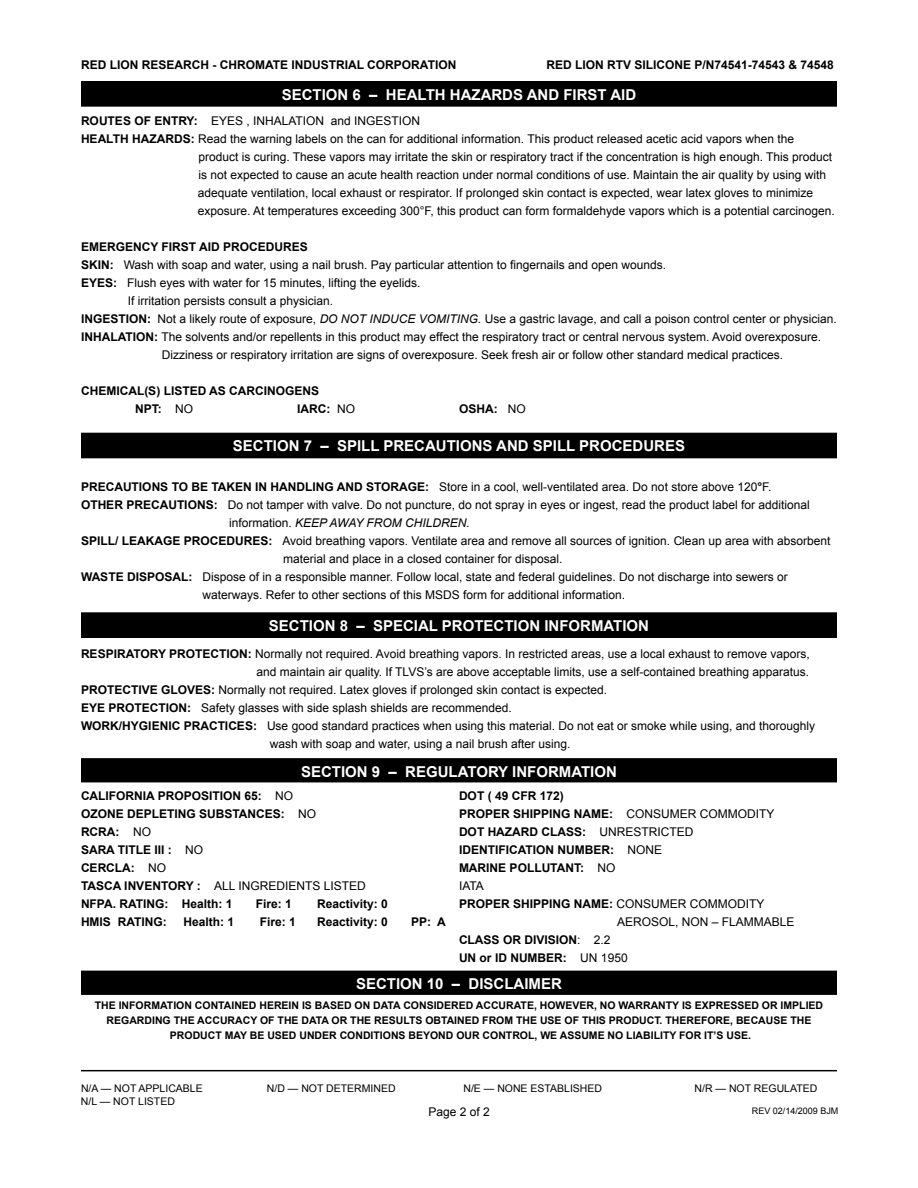
<style>
.page{position:relative;width:918px;height:1188px;background:#fff}
.page>*{position:absolute;margin:0;border:0;box-sizing:border-box;transform-origin:0 0}
.t1{font:700 15px "Arial";color:#fff}
.t2{font:12px "Arial";color:#000}
.t3{font:700 12px/18px "Arial";color:#000}
.t4{font:italic 12px "Arial";color:#000}
.t5{font:700 10.5px/15px "Arial";color:#000;text-align:center}
.t6{font:10.5px "Arial";color:#000}
.t7{font:9px "Arial";color:#000}
.s1{font-weight:700}
.s2{font-style:italic}
.s3{font-weight:400}
.s4{font-style:normal}
</style>
<div class="page">
<hr style="left:81px;top:1070px;width:756px;height:1px;background:#000">
<div style="left:82px;top:971px;width:754px;height:23px;background:#000"></div>
<div style="left:81px;top:971px;width:756px;height:24px;border:2px solid #000"></div>
<div style="left:82px;top:759px;width:754px;height:23px;background:#000"></div>
<div style="left:81px;top:758px;width:756px;height:24px;border:2px solid #000"></div>
<div style="left:82px;top:433px;width:754px;height:25px;background:#000"></div>
<div style="left:82px;top:613px;width:754px;height:24px;background:#000"></div>
<div style="left:81px;top:612px;width:756px;height:26px;border:2px solid #000"></div>
<div style="left:82px;top:82px;width:754px;height:24px;background:#000"></div>
<div style="left:81px;top:81px;width:756px;height:26px;border:2px solid #000"></div>
<p class="t3" style="left:81px;top:57px;width:377px">RED LION RESEARCH - CHROMATE INDUSTRIAL CORPORATION</p>
<p class="t3" style="left:546px;top:57px;width:289px">RED LION RTV SILICONE P/N74541-74543 &amp; 74548</p>
<p class="t1" style="left:282px;top:84px;width:356px">SECTION 6 – HEALTH HAZARDS AND FIRST AID</p>
<p class="t2" style="left:81px;top:113px;width:341px"><span class="s1">ROUTES OF ENTRY:</span> EYES , INHALATION and INGESTION</p>
<p class="t2" style="left:81px;top:131px;width:715px"><span class="s1">HEALTH HAZARDS:</span> Read the warning labels on the can for additional information. This product released acetic acid vapors when the</p>
<p class="t2" style="left:198px;top:149px;width:635px">product is curing. These vapors may irritate the skin or respiratory tract if the concentration is high enough. This product</p>
<p class="t2" style="left:198px;top:167px;width:629px">is not expected to cause an acute health reaction under normal conditions of use. Maintain the air quality by using with</p>
<p class="t2" style="left:198px;top:185px;width:617px">adequate ventilation, local exhaust or respirator. If prolonged skin contact is expected, wear latex gloves to minimize</p>
<p class="t2" style="left:198px;top:203px;width:639px">exposure. At temperatures exceeding 300°F, this product can form formaldehyde vapors which is a potential carcinogen.</p>
<p class="t3" style="left:81px;top:238px;width:228px">EMERGENCY FIRST AID PROCEDURES</p>
<p class="t2" style="left:81px;top:257px;width:587px"><span class="s1">SKIN:</span> Wash with soap and water, using a nail brush. Pay particular attention to fingernails and open wounds.</p>
<p class="t2" style="left:81px;top:275px;width:341px"><span class="s1">EYES:</span> Flush eyes with water for 15 minutes, lifting the eyelids.</p>
<p class="t2" style="left:128px;top:293px;width:207px">If irritation persists consult a physician.</p>
<p class="t2" style="left:81px;top:311px;width:757px"><span class="s1">INGESTION:</span> Not a likely route of exposure, <span class="s2">DO NOT INDUCE VOMITING.</span> Use a gastric lavage, and call a poison control center or physician.</p>
<p class="t2" style="left:81px;top:329px;width:742px"><span class="s1">INHALATION:</span> The solvents and/or repellents in this product may effect the respiratory tract or central nervous system. Avoid overexposure.</p>
<p class="t2" style="left:162px;top:347px;width:623px">Dizziness or respiratory irritation are signs of overexposure. Seek fresh air or follow other standard medical practices.</p>
<p class="t3" style="left:135px;top:382px;width:186px;text-indent:-54px">CHEMICAL(S) LISTED AS CARCINOGENS<br>NPT: <span class="s3">NO</span></p>
<p class="t3" style="left:297px;top:400px;width:59px">IARC: <span class="s3">NO</span></p>
<p class="t3" style="left:459px;top:400px;width:68px">OSHA: <span class="s3">NO</span></p>
<p class="t1" style="left:233px;top:436px;width:454px">SECTION 7 – SPILL PRECAUTIONS AND SPILL PROCEDURES</p>
<p class="t2" style="left:81px;top:478px;width:692px"><span class="s1">PRECAUTIONS TO BE TAKEN IN HANDLING AND STORAGE:</span> Store in a cool, well-ventilated area. Do not store above 120<span class="s1">°</span>F.</p>
<p class="t2" style="left:81px;top:496px;width:730px"><span class="s1">OTHER PRECAUTIONS:</span> Do not tamper with valve. Do not puncture, do not spray in eyes or ingest, read the product label for additional</p>
<p class="t4" style="left:229px;top:515px;width:242px"><span class="s4">information.</span> KEEP AWAY FROM CHILDREN.</p>
<p class="t2" style="left:81px;top:532px;width:751px"><span class="s1">SPILL/ LEAKAGE PROCEDURES:</span> Avoid breathing vapors. Ventilate area and remove all sources of ignition. Clean up area with absorbent</p>
<p class="t2" style="left:283px;top:550px;width:281px">material and place in a closed container for disposal.</p>
<p class="t2" style="left:81px;top:568px;width:708px"><span class="s1">WASTE DISPOSAL:</span> Dispose of in a responsible manner. Follow local, state and federal guidelines. Do not discharge into sewers or</p>
<p class="t2" style="left:202px;top:586px;width:424px">waterways. Refer to other sections of this MSDS form for additional information.</p>
<p class="t1" style="left:269px;top:616px;width:382px">SECTION 8 – SPECIAL PROTECTION INFORMATION</p>
<p class="t2" style="left:81px;top:646px;width:730px"><span class="s1">RESPIRATORY PROTECTION:</span> Normally not required. Avoid breathing vapors. In restricted areas, use a local exhaust to remove vapors,</p>
<p class="t2" style="left:256px;top:664px;width:554px">and maintain air quality. If TLVS’s are above acceptable limits, use a self-contained breathing apparatus.</p>
<p class="t2" style="left:81px;top:682px;width:528px"><span class="s1">PROTECTIVE GLOVES:</span> Normally not required. Latex gloves if prolonged skin contact is expected.</p>
<p class="t2" style="left:81px;top:700px;width:432px"><span class="s1">EYE PROTECTION:</span> Safety glasses with side splash shields are recommended.</p>
<p class="t2" style="left:81px;top:718px;width:736px"><span class="s1">WORK/HYGIENIC PRACTICES:</span> Use good standard practices when using this material. Do not eat or smoke while using, and thoroughly</p>
<p class="t2" style="left:270px;top:736px;width:302px">wash with soap and water, using a nail brush after using.</p>
<p class="t1" style="left:301px;top:762px;width:317px">SECTION 9 – REGULATORY INFORMATION</p>
<p class="t3" style="left:81px;top:788px;width:214px">CALIFORNIA PROPOSITION 65: <span class="s3">NO</span></p>
<p class="t3" style="left:459px;top:788px;width:106px">DOT ( 49 CFR 172)</p>
<p class="t3" style="left:81px;top:806px;width:237px">OZONE DEPLETING SUBSTANCES: <span class="s3">NO</span></p>
<p class="t3" style="left:459px;top:806px;width:317px">PROPER SHIPPING NAME: <span class="s3">CONSUMER COMMODITY</span></p>
<p class="t3" style="left:81px;top:824px;width:72px">RCRA: <span class="s3">NO</span></p>
<p class="t3" style="left:459px;top:824px;width:236px">DOT HAZARD CLASS: <span class="s3">UNRESTRICTED</span></p>
<p class="t3" style="left:81px;top:842px;width:124px">SARA TITLE III : <span class="s3">NO</span></p>
<p class="t3" style="left:459px;top:842px;width:205px">IDENTIFICATION NUMBER: <span class="s3">NONE</span></p>
<p class="t3" style="left:81px;top:860px;width:87px">CERCLA: <span class="s3">NO</span></p>
<p class="t3" style="left:459px;top:860px;width:158px">MARINE POLLUTANT: <span class="s3">NO</span></p>
<p class="t2" style="left:81px;top:878px;width:286px"><span class="s1">TASCA INVENTORY :</span> ALL INGREDIENTS LISTED</p>
<p class="t2" style="left:459px;top:878px;width:26px">IATA</p>
<p class="t3" style="left:81px;top:896px;width:153px">NFPA. RATING: Health: 1</p>
<p class="t3" style="left:256px;top:896px;width:38px">Fire: 1</p>
<p class="t3" style="left:317px;top:896px;width:72px">Reactivity: 0</p>
<p class="t3" style="left:459px;top:896px;width:307px">PROPER SHIPPING NAME: <span class="s3">CONSUMER COMMODITY</span></p>
<p class="t3" style="left:81px;top:914px;width:9px">hmis</p>
<p class="t3" style="left:118px;top:914px;width:9px">rating</p>
<p class="t3" style="left:163px;top:914px;width:5px">:</p>
<p class="t3" style="left:183px;top:914px;width:52px">Health: 1</p>
<p class="t3" style="left:260px;top:914px;width:38px">Fire: 1</p>
<p class="t3" style="left:317px;top:914px;width:72px">Reactivity: 0</p>
<p class="t3" style="left:411px;top:914px;width:36px">PP: A</p>
<p class="t2" style="left:617px;top:914px;width:179px">AEROSOL, NON – FLAMMABLE</p>
<p class="t3" style="left:459px;top:932px;width:170px">CLASS OR DIVISION<span class="s3">: 2.2<br></span>UN or ID NUMBER: <span class="s3">UN 1950</span></p>
<p class="t1" style="left:356px;top:974px;width:207px">SECTION 10 – DISCLAIMER</p>
<p class="t5" style="left:95px;top:998px;width:730px">THE INFORMATION CONTAINED HEREIN IS BASED ON DATA CONSIDERED ACCURATE, HOWEVER, NO WARRANTY IS EXPRESSED OR IMPLIED<br>REGARDING THE ACCURACY OF THE DATA OR THE RESULTS OBTAINED FROM THE USE OF THIS PRODUCT. THEREFORE, BECAUSE THE<br>PRODUCT MAY BE USED UNDER CONDITIONS BEYOND OUR CONTROL, WE ASSUME NO LIABILITY FOR IT’S USE.</p>
<p class="t6" style="left:81px;top:1082px;width:123px">N/A — NOT APPLICABLE</p>
<p class="t6" style="left:267px;top:1082px;width:130px">N/D — NOT DETERMINED</p>
<p class="t6" style="left:463px;top:1082px;width:140px">N/E — NONE ESTABLISHED</p>
<p class="t6" style="left:695px;top:1082px;width:124px">N/R — NOT REGULATED</p>
<p class="t6" style="left:81px;top:1094px;width:95px">N/L — NOT LISTED</p>
<p class="t7" style="left:752px;top:1105px;width:88px">REV 02/14/2009 BJM</p>
<p class="t2" style="left:428px;top:1104px;width:63px">Page 2 of 2</p>
</div>
